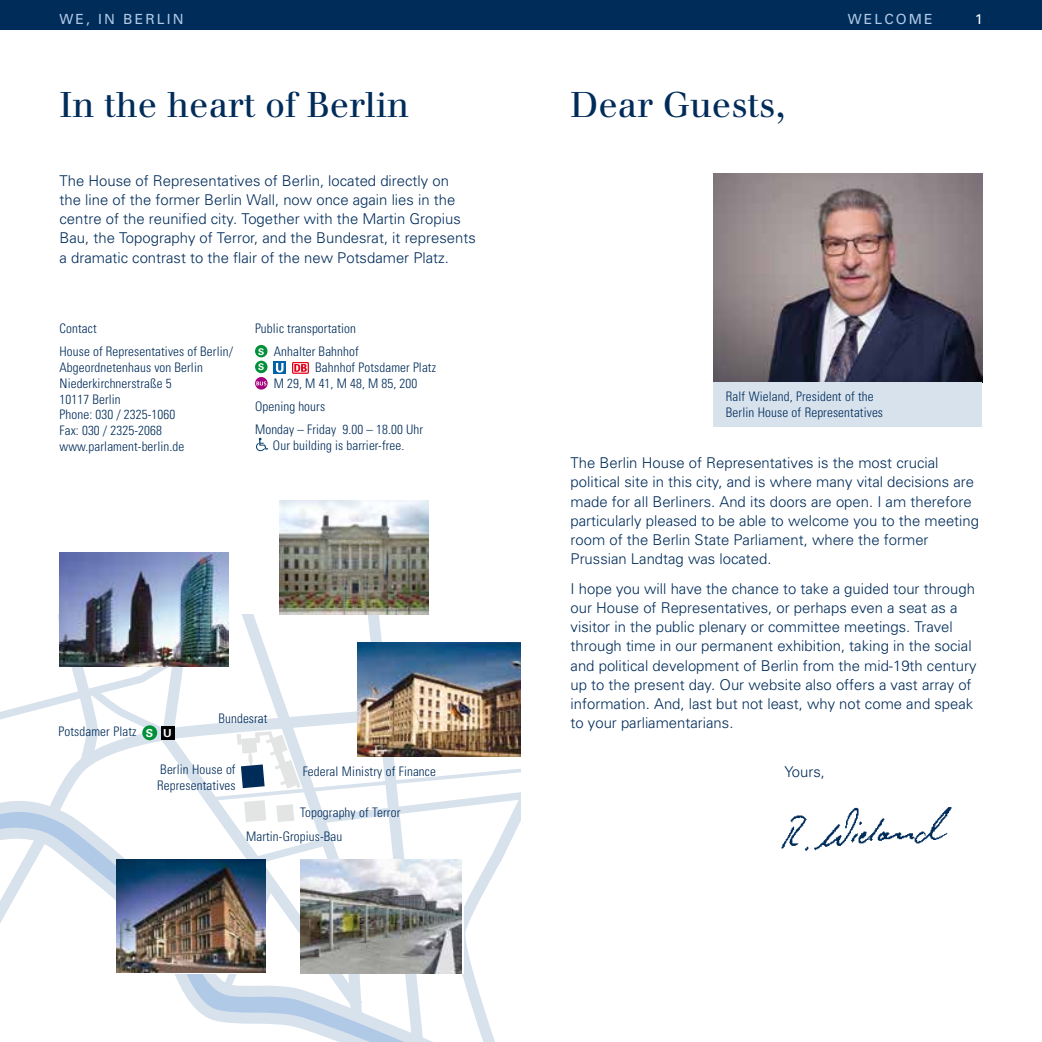
<style>
.page{position:relative;width:1042px;height:1042px;background:#fff}
.page>*{position:absolute;margin:0;border:0;box-sizing:border-box;transform-origin:0 0}
.t1{font:35px "Walbaum";color:#002c5a}
.t2{font:300 14.88px/19.2px "Univers";color:#002c5a}
.t3{font:14px "Univers";letter-spacing:.15em;color:#b0c9e6}
.t4{font:14px "Univers";color:#fff}
.t5{font:300 condensed 13.12px/15.8px "Univers";letter-spacing:.01em;color:#002c5a}
.t6{font:700 11.03px "Univers";color:#fff}
.t7{font:700 9.28px "Univers";color:#fff}
.s1{font-weight:700;font-stretch:normal;font-size:9.28px;color:#fff}
</style>
<div class="page">
<svg style="left:0;top:696px;width:284px;height:298px"></svg>
<svg style="left:58px;top:615px;width:324px;height:81px"></svg>
<svg style="left:207px;top:702px;width:314px;height:340px"></svg>
<div style="left:521px;top:0;width:521px;height:30px;background:#002c5a"></div>
<img style="left:781px;top:807px;width:171px;height:44px">
<img style="left:713px;top:174px;width:269px;height:208px">
<div style="left:713px;top:382px;width:269px;height:45px;background:#d7e2ed"></div>
<div style="left:0;top:0;width:521px;height:30px;background:#002c5a"></div>
<div style="left:255px;top:345px;width:12px;height:12px;background:#009037;border-radius:50%"></div>
<div style="left:255px;top:361px;width:12px;height:12px;background:#009037;border-radius:50%"></div>
<svg style="left:274px;top:362px;width:12px;height:12px"></svg>
<svg style="left:276px;top:363px;width:7px;height:10px"></svg>
<svg style="left:292px;top:362px;width:17px;height:12px"></svg>
<svg style="left:255px;top:377px;width:13px;height:13px"></svg>
<svg style="left:256px;top:381px;width:10px;height:4px"></svg>
<svg style="left:256px;top:438px;width:12px;height:13px"></svg>
<img style="left:117px;top:859px;width:148px;height:114px">
<img style="left:300px;top:859px;width:162px;height:114px">
<img style="left:357px;top:642px;width:164px;height:114px">
<img style="left:280px;top:501px;width:149px;height:114px">
<img style="left:60px;top:552px;width:168px;height:114px">
<div style="left:142px;top:725px;width:15px;height:15px;background:#009037;border-radius:50%"></div>
<div style="left:161px;top:726px;width:13px;height:13px;background:#000"></div>
<p class="t3" style="left:60px;top:10px;width:126px">WE, IN BERLIN</p>
<h1 class="t1" style="left:60px;top:83px;width:351px">In the heart of Berlin</h1>
<p class="t2" style="left:60px;top:170px;width:418px">The House of Representatives of Berlin, located directly on<br>the line of the former Berlin Wall, now once again lies in the centre of the reunified city. Together with the Martin Gropius Bau, the Topography of Terror, and the Bundesrat, it represents a dramatic contrast to the flair of the new Potsdamer Platz.</p>
<p class="t5" style="left:60px;top:317px;width:175px;line-height:23.3px">Contact<br>House of Representatives of Berlin/</p>
<p class="t5" style="left:60px;top:359px;width:145px">Abgeordnetenhaus von Berlin<br>Niederkirchnerstraße 5<br>10117 Berlin<br>Phone: 030 / 2325-1060<br>Fax: 030 / 2325-2068 www.parlament-berlin.de</p>
<p class="t5" style="left:255px;top:317px;width:105px;line-height:23.3px">Public transportation<br><span class="s1">S</span> Anhalter Bahnhof</p>
<p class="t7" style="left:258px;top:361px;width:8px">S</p>
<p class="t5" style="left:274px;top:359px;width:164px;text-indent:41px">Bahnhof Potsdamer Platz<br>M 29, M 41, M 48, M 85, 200</p>
<p class="t5" style="left:255px;top:395px;width:170px;line-height:23.3px">Opening hours<br>Monday – Friday 9.00 – 18.00 Uhr</p>
<p class="t5" style="left:273px;top:437px;width:133px">Our building is barrier-free.</p>
<p class="t5" style="left:59px;top:723px;width:79px">Potsdamer Platz</p>
<p class="t6" style="left:146px;top:726px;width:27px">S U</p>
<p class="t5" style="left:218px;top:710px;width:51px">Bundesrat</p>
<p class="t5" style="left:157px;top:761px;width:80px">Berlin House of<br>Representatives</p>
<p class="t5" style="left:303px;top:764px;width:135px">Federal Ministry of Finance</p>
<p class="t5" style="left:300px;top:804px;width:102px">Topography of Terror</p>
<p class="t5" style="left:246px;top:828px;width:98px">Martin-Gropius-Bau</p>
<h1 class="t1" style="left:570px;top:83px;width:216px">Dear Guests,</h1>
<p class="t3" style="left:848px;top:10px;width:86px">WELCOME</p>
<p class="t4" style="left:974px;top:10px;width:9px">1</p>
<p class="t5" style="left:726px;top:388px;width:159px">Ralf Wieland, President of the<br>Berlin House of Representatives</p>
<p class="t2" style="left:570px;top:453px;width:410px">The Berlin House of Representatives is the most crucial political site in this city, and is where many vital decisions are made for all Berliners. And its doors are open. I am therefore particularly pleased to be able to welcome you to the meeting room of the Berlin State Parliament, where the former Prussian Landtag was located.</p>
<p class="t2" style="left:570px;top:578px;width:407px">I hope you will have the chance to take a guided tour through our House of Representatives, or perhaps even a seat as a visitor in the public plenary or committee meetings. Travel through time in our permanent exhibition, taking in the social and political development of Berlin from the mid-19th century up to the present day. Our website also offers a vast array of information. And, last but not least, why not come and speak to your parliamentarians.</p>
<p class="t2" style="left:784px;top:761px;width:42px">Yours,</p>
</div>
